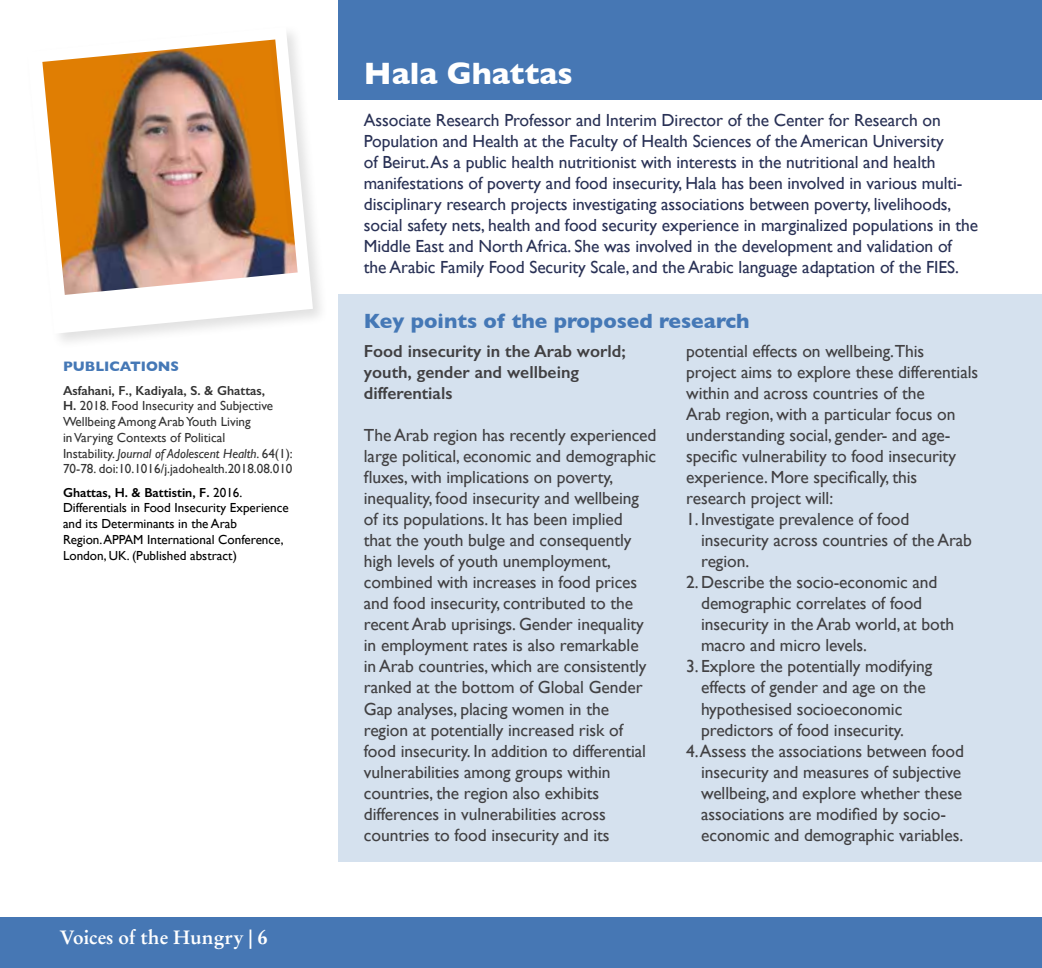
<style>
.page{position:relative;width:1042px;height:968px;background:#fff}
.page>*{position:absolute;margin:0;border:0;box-sizing:border-box;transform-origin:0 0}
.t1{font:700 31.5px "Gill Sans";color:#fff}
.t2{font:700 21px "Gill Sans";color:#4578b6}
.t3{font:700 19.25px "Stempel Garamond LT Std";color:#fff}
.t4{font:17.5px/21px "Gill Sans";letter-spacing:-.005em;color:#414042}
.t5{font:17.5px/21px "Gill Sans";letter-spacing:-.005em;color:#293155}
.t6{font:600 17.5px/21px "Gill Sans";color:#414042}
.t7{font:700 14px "Gill Sans";color:#4578b6}
.t8{font:13.12px/15.8px "Gill Sans";color:#333}
.t9{font:13.12px/15.9px "Gill Sans";color:#000}
.s1{font-weight:600}
.s2{font-style:italic}
.s3{font-size:21px}
</style>
<div class="page">
<div style="left:0;top:916px;width:1042px;height:51px;background:#4677b4"></div>
<div style="left:338px;top:0;width:704px;height:99px;background:#4677b4"></div>
<div style="left:338px;top:294px;width:704px;height:567px;background:#d5e1ee"></div>
<div style="left:24px;top:24px;width:305px;height:325px;background:#000;opacity:.12"></div>
<svg style="left:27px;top:27px;width:286px;height:307px"></svg>
<img style="left:42px;top:39px;width:256px;height:256px">
<p class="t7" style="left:63px;top:355px;width:118px">PUBLICATIONS</p>
<p class="t8" style="left:63px;top:382px;width:231px"><span class="s1">Asfahani, F., Kadiyala, S. &amp; Ghattas,<br>H.</span> 2018. Food Insecurity and Subjective Wellbeing Among Arab Youth Living<br>in Varying Contexts of Political<br>Instability. <span class="s2">Journal of Adolescent Health</span>. 64(1):<br>70-78. doi:10.1016/j.jadohealth.2018.08.010</p>
<p class="t9" style="left:63px;top:484px;width:227px"><span class="s1">Ghattas, H. &amp; Battistin, F.</span> 2016.<br>Differentials in Food Insecurity Experience and its Determinants in the Arab Region.APPAM International Conference, London, UK. (Published abstract)</p>
<p class="t3" style="left:60px;top:925px;width:210px">Voices of the Hungry | <span class="s3">6</span></p>
<h1 class="t1" style="left:364px;top:48px;width:210px">Hala Ghattas</h1>
<p class="t5" style="left:364px;top:109px;width:616px">Associate Research Professor and Interim Director of the Center for Research on Population and Health at the Faculty of Health Sciences of the American University<br>of Beirut. As a public health nutritionist with interests in the nutritional and health manifestations of poverty and food insecurity, Hala has been involved in various multi&shy;disciplinary research projects investigating associations between poverty, livelihoods, social safety nets, health and food security experience in marginalized populations in the Middle East and North Africa. She was involved in the development and validation of the Arabic Family Food Security Scale, and the Arabic language adaptation of the FIES.</p>
<p class="t2" style="left:364px;top:305px;width:387px">Key points of the proposed research</p>
<p class="t6" style="left:364px;top:340px;width:263px">Food insecurity in the Arab world; youth, gender and wellbeing differentials</p>
<p class="t4" style="left:364px;top:424px;width:294px">The Arab region has recently experienced large political, economic and demographic fluxes, with implications on poverty, inequality, food insecurity and wellbeing of its populations. It has been implied<br>that the youth bulge and consequently high levels of youth unemployment, combined with increases in food prices and food insecurity, contributed to the recent Arab uprisings. Gender inequality in employment rates is also remarkable<br>in Arab countries, which are consistently ranked at the bottom of Global Gender Gap analyses, placing women in the region at potentially increased risk of food insecurity. In addition to differential vulnerabilities among groups within countries, the region also exhibits differences in vulnerabilities across countries to food insecurity and its</p>
<p class="t4" style="left:686px;top:340px;width:293px">potential effects on wellbeing.This project aims to explore these differentials within and across countries of the<br>Arab region, with a particular focus on understanding social, gender- and age&shy;specific vulnerability to food insecurity experience. More specifically, this research project will:</p>
<p class="t4" style="left:686px;top:508px;width:225px">1. Investigate prevalence of food</p>
<p class="t4" style="left:701px;top:529px;width:272px">insecurity across countries of the Arab</p>
<p class="t4" style="left:701px;top:550px;width:49px">region.</p>
<p class="t4" style="left:686px;top:571px;width:253px">2.Describe the socio-economic and</p>
<p class="t4" style="left:701px;top:592px;width:222px">demographic correlates of food</p>
<p class="t4" style="left:701px;top:613px;width:254px">insecurity in the Arab world, at both</p>
<p class="t4" style="left:701px;top:634px;width:167px">macro and micro levels.</p>
<p class="t4" style="left:701px;top:655px;width:233px;text-indent:-15px">3. Explore the potentially modifying effects of gender and age on the hypothesised socioeconomic predictors of food insecurity.</p>
<p class="t4" style="left:701px;top:739px;width:264px;text-indent:-15px">4. Assess the associations between food insecurity and measures of subjective wellbeing, and explore whether these associations are modified by socio&shy;economic and demographic variables.</p>
</div>
